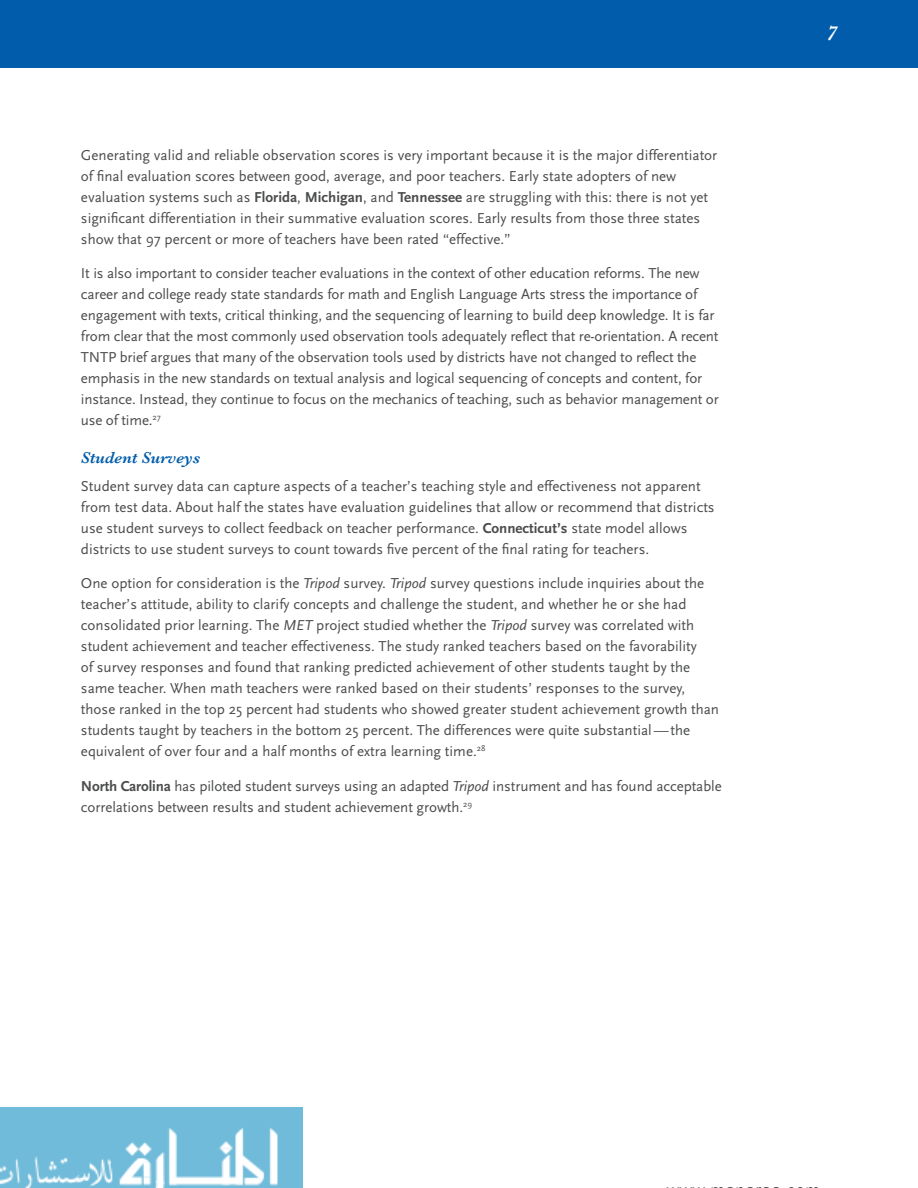
<style>
.page{position:relative;width:918px;height:1188px;background:#fff}
.page>*{position:absolute;margin:0;border:0;box-sizing:border-box;transform-origin:0 0}
.t1{font:italic 600 21px "Baskerville";color:#fff}
.t2{font:italic 600 16.5px "Baskerville";color:#015dab}
.t3{font:15px/21px "Scala Sans";color:#4b4c4d}
.s1{font-weight:700}
.s2{font-style:italic}
</style>
<div class="page">
<img style="left:0;top:1107px;width:303px;height:81px">
<div style="left:0;top:0;width:918px;height:67px;background:#015dab"></div>
<p class="t3" style="left:81px;top:145px;width:638px">Generating valid and reliable observation scores is very important because it is the major differentiator of final evaluation scores between good, average, and poor teachers. Early state adopters of new evaluation systems such as <span class="s1">Florida</span>, <span class="s1">Michigan</span>, and <span class="s1">Tennessee</span> are struggling with this: there is not yet significant differentiation in their summative evaluation scores. Early results from those three states show that 97 percent or more of teachers have been rated “effective.”</p>
<p class="t3" style="left:81px;top:264px;width:639px">It is also important to consider teacher evaluations in the context of other education reforms. The new career and college ready state standards for math and English Language Arts stress the importance of engagement with texts, critical thinking, and the sequencing of learning to build deep knowledge. It is far from clear that the most commonly used observation tools adequately reflect that re-orientation. A recent TNTP brief argues that many of the observation tools used by districts have not changed to reflect the emphasis in the new standards on textual analysis and logical sequencing of concepts and content, for instance. Instead, they continue to focus on the mechanics of teaching, such as behavior management or use of time.<sup>27</sup></p>
<p class="t2" style="left:81px;top:448px;width:121px">Student Surveys</p>
<p class="t3" style="left:81px;top:476px;width:635px">Student survey data can capture aspects of a teacher’s teaching style and effectiveness not apparent from test data. About half the states have evaluation guidelines that allow or recommend that districts use student surveys to collect feedback on teacher performance. <span class="s1">Connecticut’s</span> state model allows districts to use student surveys to count towards five percent of the final rating for teachers.</p>
<p class="t3" style="left:81px;top:574px;width:640px">One option for consideration is the <span class="s2">Tripod</span> survey. <span class="s2">Tripod</span> survey questions include inquiries about the teacher’s attitude, ability to clarify concepts and challenge the student, and whether he or she had consolidated prior learning. The <span class="s2">MET</span> project studied whether the <span class="s2">Tripod</span> survey was correlated with student achievement and teacher effectiveness. The study ranked teachers based on the favorability<br>of survey responses and found that ranking predicted achievement of other students taught by the same teacher. When math teachers were ranked based on their students’ responses to the survey, those ranked in the top 25 percent had students who showed greater student achievement growth than students taught by teachers in the bottom 25 percent. The differences were quite substantial — the equivalent of over four and a half months of extra learning time.<sup>28</sup></p>
<p class="t3" style="left:81px;top:776px;width:642px"><span class="s1">North Carolina</span> has piloted student surveys using an adapted <span class="s2">Tripod</span> instrument and has found acceptable correlations between results and student achievement growth.<sup>29</sup></p>
<h1 class="t1" style="left:826px;top:21px;width:12px">7</h1>
</div>
